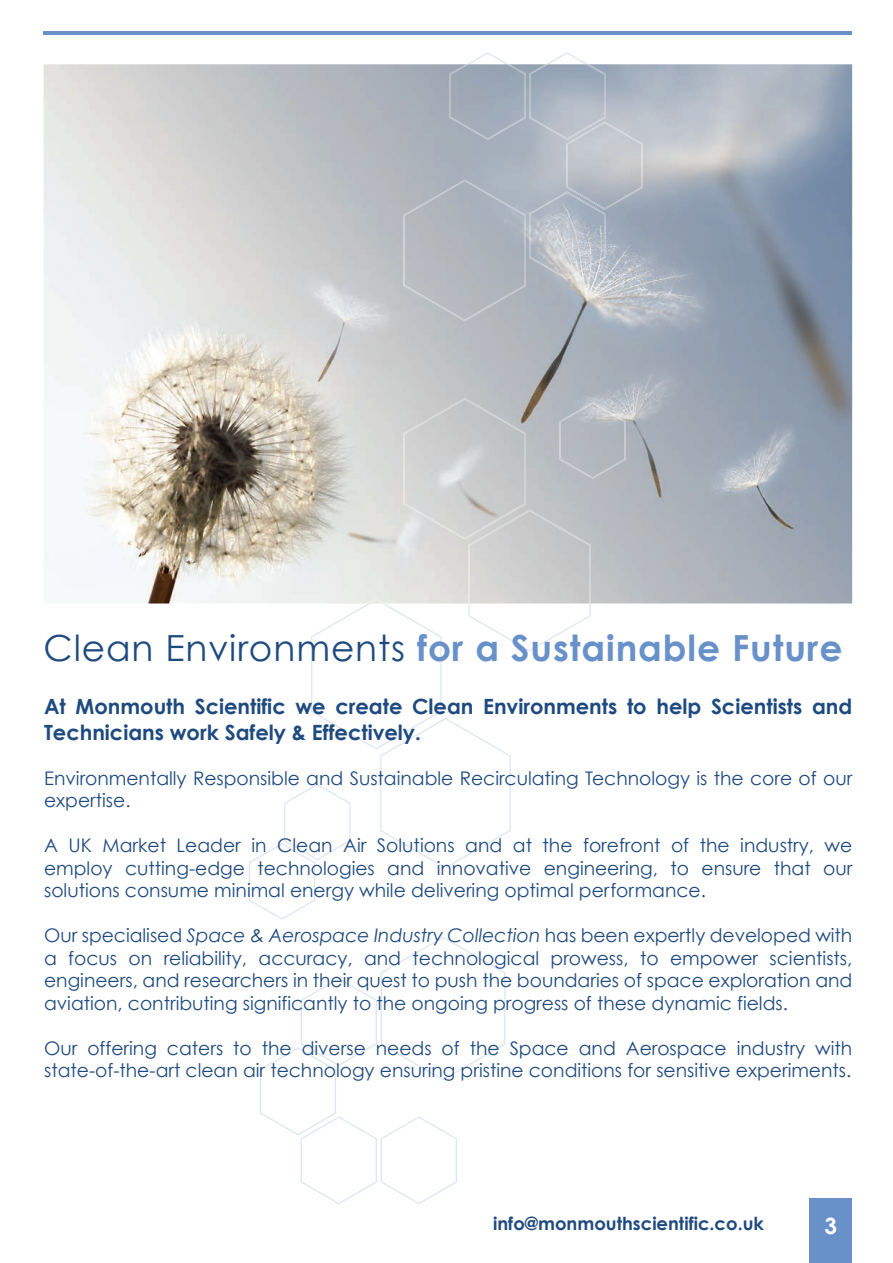
<style>
.page{position:relative;width:893px;height:1263px;background:#fff}
.page>*{position:absolute;margin:0;border:0;box-sizing:border-box;transform-origin:0 0}
.t1{font:700 36px "Century Gothic";letter-spacing:.025em;color:#6891c9}
.t2{font:700 22.5px "Century Gothic";color:#fff}
.t3{font:700 21px/25.2px "Century Gothic";color:#1e4a7f}
.t4{font:18.75px/22.5px "Century Gothic";color:#1e4a7f}
.t5{font:700 18px "Century Gothic";color:#204a7f}
.s1{font-weight:400;color:#1e4a7f}
.s2{font-style:italic}
</style>
<div class="page">
<img style="left:44px;top:64px;width:808px;height:539px">
<img style="left:368px;top:598px;width:17px;height:5px">
<img style="left:468px;top:510px;width:123px;height:93px">
<img style="left:403px;top:398px;width:123px;height:141px">
<svg style="left:249px;top:603px;width:342px;height:317px"></svg>
<img style="left:559px;top:402px;width:67px;height:77px">
<svg style="left:260px;top:937px;width:246px;height:267px"></svg>
<img style="left:403px;top:180px;width:123px;height:141px">
<img style="left:529px;top:192px;width:76px;height:88px">
<img style="left:566px;top:122px;width:77px;height:88px">
<svg style="left:547px;top:52px;width:40px;height:12px"></svg>
<img style="left:529px;top:64px;width:76px;height:76px">
<svg style="left:468px;top:52px;width:40px;height:12px"></svg>
<img style="left:450px;top:64px;width:76px;height:76px">
<div style="left:810px;top:1199px;width:42px;height:64px;background:#6891c9"></div>
<hr style="left:44px;top:32px;width:808px;height:3px;background:#6891c9">
<h1 class="t1" style="left:44px;top:621px;width:800px"><span class="s1">Clean Environments</span> for a Sustainable Future</h1>
<p class="t3" style="left:44px;top:693px;width:810px">At Monmouth Scientific we create Clean Environments to help Scientists and<br>Technicians work Safely &amp; Effectively.</p>
<p class="t4" style="left:44px;top:766px;width:810px">Environmentally Responsible and Sustainable Recirculating Technology is the core of our expertise.</p>
<p class="t4" style="left:44px;top:834px;width:810px;text-align:justify">A UK Market Leader in Clean Air Solutions and at the forefront of the industry, we employ cutting-edge technologies and innovative engineering, to ensure that our solutions consume minimal energy while delivering optimal performance.</p>
<p class="t4" style="left:44px;top:924px;width:810px;text-align:justify">Our specialised <span class="s2">Space &amp; Aerospace Industry Collection</span> has been expertly developed with a focus on reliability, accuracy, and technological prowess, to empower scientists, engineers, and researchers in their quest to push the boundaries of space exploration and aviation, contributing significantly to the ongoing progress of these dynamic fields.</p>
<p class="t4" style="left:44px;top:1036px;width:810px">Our offering caters to the diverse needs of the Space and Aerospace industry with state-of-the-art clean air technology ensuring pristine conditions for sensitive experiments.</p>
<p class="t5" style="left:493px;top:1209px;width:272px">info@monmouthscientific.co.uk</p>
<p class="t2" style="left:825px;top:1208px;width:14px">3</p>
</div>
